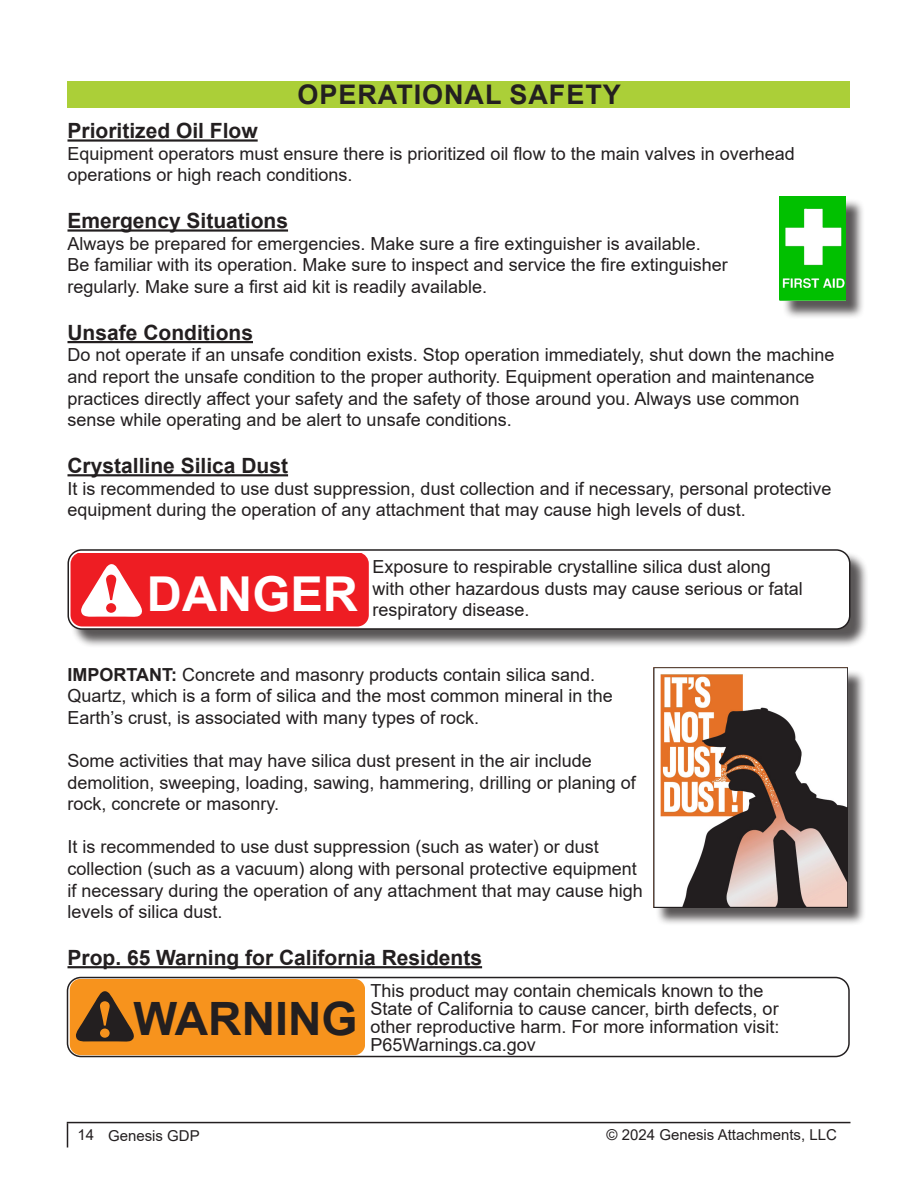
<style>
.page{position:relative;width:918px;height:1188px;background:#fff}
.page>*{position:absolute;margin:0;border:0;box-sizing:border-box;transform-origin:0 0}
.t1{font:700 48.15px "Arial";color:#fff}
.t2{font:700 46.05px "Arial";color:#231f20}
.Dupe_Section_Headings{font:700 27px "Arial";letter-spacing:.035em;color:#231f20}
.Paragraph_Headings{font:700 21px "Arial";color:#231f20}
.General_Paragraph_Style{font:18px/21.6px "Arial";color:#231f20}
.t3{font:15px "Arial";color:#231f20}
.s1{font-family:"Georgia";font-size:52.95px;color:#ee1d23}
.s2{font-weight:700}
.s3{font-family:"Georgia";font-size:50.55px;color:#f7931d}
</style>
<div class="page">
<svg style="left:67px;top:1123px;width:1px;height:25px"></svg>
<hr style="left:67px;top:1122px;width:783px;height:1px;background:#231f20">
<div style="left:68px;top:81px;width:782px;height:27px;background:#abcf38"></div>
<hr style="left:68px;top:966px;width:414px;height:2px;background:#231f20">
<hr style="left:68px;top:139px;width:190px;height:3px;background:#231f20">
<hr style="left:68px;top:229px;width:220px;height:3px;background:#231f20">
<hr style="left:68px;top:341px;width:185px;height:2px;background:#231f20">
<hr style="left:68px;top:474px;width:220px;height:2px;background:#231f20">
<div style="left:656px;top:670px;width:210px;height:256px;background:#231f20;opacity:.75"></div>
<img style="left:653px;top:667px;width:195px;height:240px">
<div style="left:70px;top:551px;width:799px;height:97px;background:#231f20;opacity:.75"></div>
<div style="left:68px;top:550px;width:782px;height:79px;background:#fff;border-radius:14px"></div>
<div style="left:68px;top:549px;width:783px;height:81px;border:2px solid #231f20;border-radius:14px"></div>
<svg style="left:71px;top:553px;width:298px;height:74px;background:#ef3339"></svg>
<div style="left:782px;top:198px;width:83px;height:121px;background:#231f20;opacity:.75"></div>
<img style="left:780px;top:196px;width:66px;height:104px">
<div style="left:67px;top:977px;width:783px;height:80px;border:2px solid #231f20;border-radius:14px"></div>
<svg style="left:70px;top:979px;width:295px;height:76px;background:#e5891d"></svg>
<p class="Dupe_Section_Headings" style="left:298px;top:76px;width:325px">OPERATIONAL SAFETY</p>
<p class="Paragraph_Headings" style="left:68px;top:116px;width:192px">Prioritized Oil Flow</p>
<p class="General_Paragraph_Style" style="left:68px;top:143px;width:729px">Equipment operators must ensure there is prioritized oil flow to the main valves in overhead operations or high reach conditions.</p>
<p class="Paragraph_Headings" style="left:68px;top:206px;width:222px">Emergency Situations</p>
<p class="General_Paragraph_Style" style="left:68px;top:233px;width:662px">Always be prepared for emergencies. Make sure a fire extinguisher is available.<br>Be familiar with its operation. Make sure to inspect and service the fire extinguisher regularly. Make sure a first aid kit is readily available.</p>
<p class="Paragraph_Headings" style="left:68px;top:318px;width:187px">Unsafe Conditions</p>
<p class="General_Paragraph_Style" style="left:68px;top:344px;width:769px">Do not operate if an unsafe condition exists. Stop operation immediately, shut down the machine and report the unsafe condition to the proper authority. Equipment operation and maintenance practices directly affect your safety and the safety of those around you. Always use common sense while operating and be alert to unsafe conditions.</p>
<p class="Paragraph_Headings" style="left:68px;top:451px;width:222px">Crystalline Silica Dust</p>
<p class="General_Paragraph_Style" style="left:68px;top:477px;width:766px">It is recommended to use dust suppression, dust collection and if necessary, personal protective equipment during the operation of any attachment that may cause high levels of dust.</p>
<p class="t1" style="left:101px;top:563px;width:259px"><span class="s1">!</span> DANGER</p>
<p class="General_Paragraph_Style" style="left:373px;top:556px;width:432px">Exposure to respirable crystalline silica dust along with other hazardous dusts may cause serious or fatal respiratory disease.</p>
<p class="General_Paragraph_Style" style="left:68px;top:663px;width:547px"><span class="s2">IMPORTANT:</span> Concrete and masonry products contain silica sand.<br>Quartz, which is a form of silica and the most common mineral in the<br>Earth’s crust, is associated with many types of rock.</p>
<p class="General_Paragraph_Style" style="left:68px;top:750px;width:570px">Some activities that may have silica dust present in the air include demolition, sweeping, loading, sawing, hammering, drilling or planing of rock, concrete or masonry.</p>
<p class="General_Paragraph_Style" style="left:68px;top:836px;width:577px">It is recommended to use dust suppression (such as water) or dust collection (such as a vacuum) along with personal protective equipment if necessary during the operation of any attachment that may cause high levels of silica dust.</p>
<p class="Paragraph_Headings" style="left:68px;top:943px;width:416px">Prop. 65 Warning for California Residents</p>
<p class="t2" style="left:95px;top:988px;width:264px"><span class="s3">!</span> WARNING</p>
<p class="General_Paragraph_Style" style="left:370px;top:981px;width:411px;line-height:18px">This product may contain chemicals known to the State of California to cause cancer, birth defects, or other reproductive harm. For more information visit:<br>P65Warnings.ca.gov</p>
<p class="t3" style="left:77px;top:1125px;width:124px">14 Genesis GDP</p>
<p class="t3" style="left:607px;top:1125px;width:232px">© 2024 Genesis Attachments, LLC</p>
</div>
